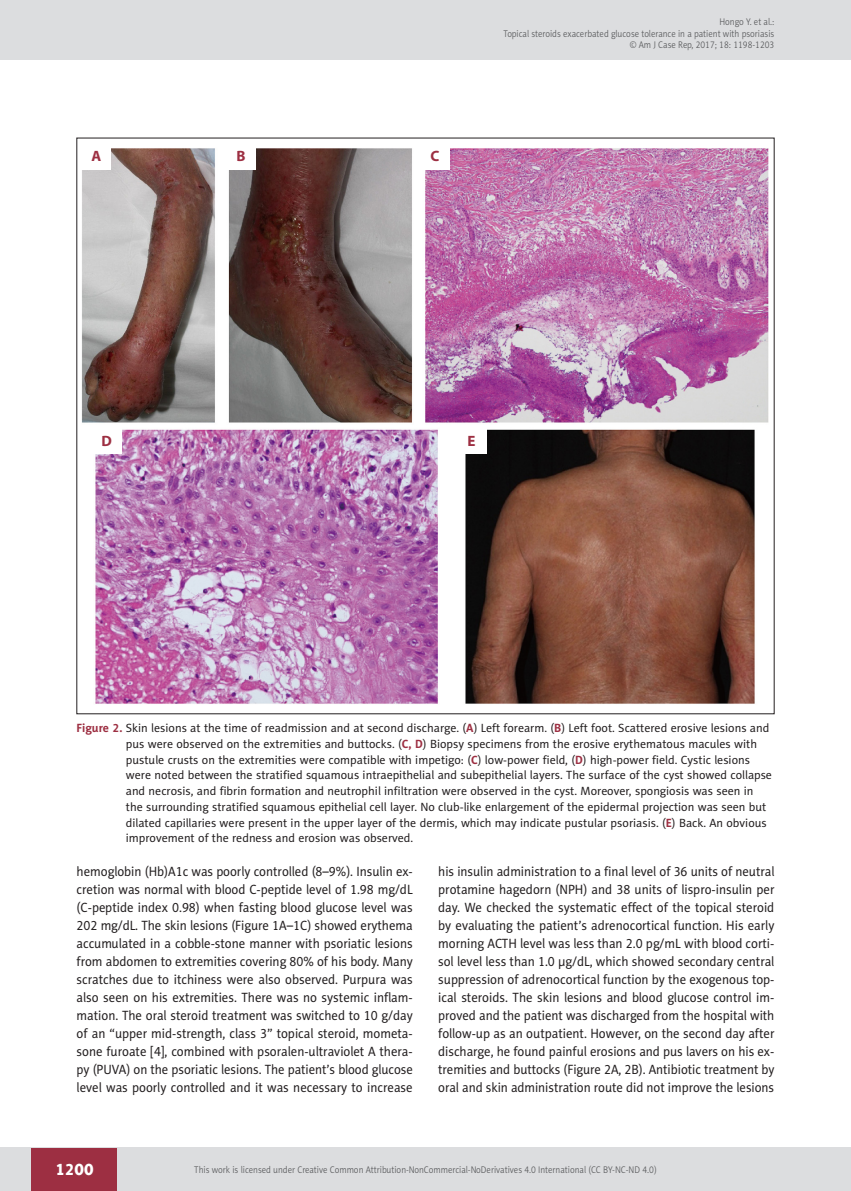
<style>
.page{position:relative;width:851px;height:1191px;background:#fff}
.page>*{position:absolute;margin:0;border:0;box-sizing:border-box;transform-origin:0 0}
.t1{font:16.5px "Naomi Sans EFN Heavy";color:#fff}
.t2{font:700 15px "Myriad Pro";color:#9d2f42}
.AJCR_Body{font:13.5px/18px "Naomi Sans EFN";letter-spacing:-.005em;color:#231f20;text-align:justify;scale:.95 1}
.AJCR_Rycina_tytul{font:12px/15.8px "Naomi Sans EFN";color:#231f20}
.AJCR_pagina_zywa{font:9.75px/11.2px "Naomi Sans EFN Light";color:#57585a;text-align:right;scale:.9 1}
.AJCR_pagina_sygnatur{font:9.75px "Naomi Sans EFN Light";color:#57585a;scale:.9 1}
.s1{font-weight:700;color:#9d2f42}
</style>
<div class="page">
<img style="left:81px;top:148px;width:688px;height:556px">
<div style="left:82px;top:142px;width:29px;height:28px;background:#fff"></div>
<div style="left:92px;top:426px;width:29px;height:28px;background:#fff"></div>
<div style="left:457px;top:426px;width:29px;height:28px;background:#fff"></div>
<div style="left:226px;top:142px;width:30px;height:28px;background:#fff"></div>
<div style="left:420px;top:142px;width:29px;height:28px;background:#fff"></div>
<div style="left:0;top:1148px;width:850px;height:43px;background:#dcdddf"></div>
<div style="left:32px;top:1147px;width:85px;height:43px;background:#9d2f42"></div>
<div style="left:0;top:0;width:850px;height:60px;background:#dcdddf"></div>
<hr style="left:850px;top:0;width:1px;height:60px;background:#dcdddf">
<p class="t2" style="left:91px;top:147px;width:11px">A</p>
<p class="t2" style="left:236px;top:147px;width:11px">B</p>
<p class="t2" style="left:430px;top:147px;width:10px">C</p>
<p class="AJCR_pagina_zywa" style="left:503px;top:16px;width:302px">Hongo Y. et al.:<br>Topical steroids exacerbated glucose tolerance in a patient with psoriasis</p>
<p class="AJCR_pagina_sygnatur" style="left:629px;top:39px;width:162px">© Am J Case Rep, 2017; 18: 1198-1203</p>
<p class="t2" style="left:101px;top:431px;width:12px">D</p>
<p class="t2" style="left:467px;top:431px;width:10px">E</p>
<p class="AJCR_Rycina_tytul" style="left:126px;top:720px;width:647px;text-indent:-49px"><span class="s1">Figure 2.</span> Skin lesions at the time of readmission and at second discharge. (<span class="s1">A</span>) Left forearm. (<span class="s1">B</span>) Left foot. Scattered erosive lesions and pus were observed on the extremities and buttocks. (<span class="s1">C, D</span>) Biopsy specimens from the erosive erythematous macules with pustule crusts on the extremities were compatible with impetigo: (<span class="s1">C</span>) low-power field, (<span class="s1">D</span>) high-power field. Cystic lesions were noted between the stratified squamous intraepithelial and subepithelial layers. The surface of the cyst showed collapse and necrosis, and fibrin formation and neutrophil infiltration were observed in the cyst. Moreover, spongiosis was seen in the surrounding stratified squamous epithelial cell layer. No club-like enlargement of the epidermal projection was seen but dilated capillaries were present in the upper layer of the dermis, which may indicate pustular psoriasis. (<span class="s1">E</span>) Back. An obvious improvement of the redness and erosion was observed.</p>
<p class="AJCR_Body" style="left:77px;top:862px;width:355px">hemoglobin (Hb)A1c was poorly controlled (8–9%). Insulin ex&shy;cretion was normal with blood C-peptide level of 1.98 mg/dL (C-peptide index 0.98) when fasting blood glucose level was 202 mg/dL. The skin lesions (Figure 1A–1C) showed erythema accumulated in a cobble-stone manner with psoriatic lesions from abdomen to extremities covering 80% of his body. Many scratches due to itchiness were also observed. Purpura was also seen on his extremities. There was no systemic inflam&shy;mation. The oral steroid treatment was switched to 10 g/day of an “upper mid-strength, class 3” topical steroid, mometa&shy;sone furoate [4], combined with psoralen-ultraviolet A thera&shy;py (PUVA) on the psoriatic lesions. The patient’s blood glucose level was poorly controlled and it was necessary to increase</p>
<p class="AJCR_Body" style="left:438px;top:862px;width:355px">his insulin administration to a final level of 36 units of neutral protamine hagedorn (NPH) and 38 units of lispro-insulin per day. We checked the systematic effect of the topical steroid by evaluating the patient’s adrenocortical function. His early morning ACTH level was less than 2.0 pg/mL with blood corti&shy;sol level less than 1.0 μg/dL, which showed secondary central suppression of adrenocortical function by the exogenous top&shy;ical steroids. The skin lesions and blood glucose control im&shy;proved and the patient was discharged from the hospital with follow-up as an outpatient. However, on the second day after discharge, he found painful erosions and pus lavers on his ex&shy;tremities and buttocks (Figure 2A, 2B). Antibiotic treatment by oral and skin administration route did not improve the lesions</p>
<p class="t1" style="left:55px;top:1159px;width:40px">1200</p>
<p class="AJCR_pagina_zywa" style="left:194px;top:1164px;width:515px">This work is licensed under Creative Common Attribution-NonCommercial-NoDerivatives 4.0 International (CC BY-NC-ND 4.0)</p>
</div>
